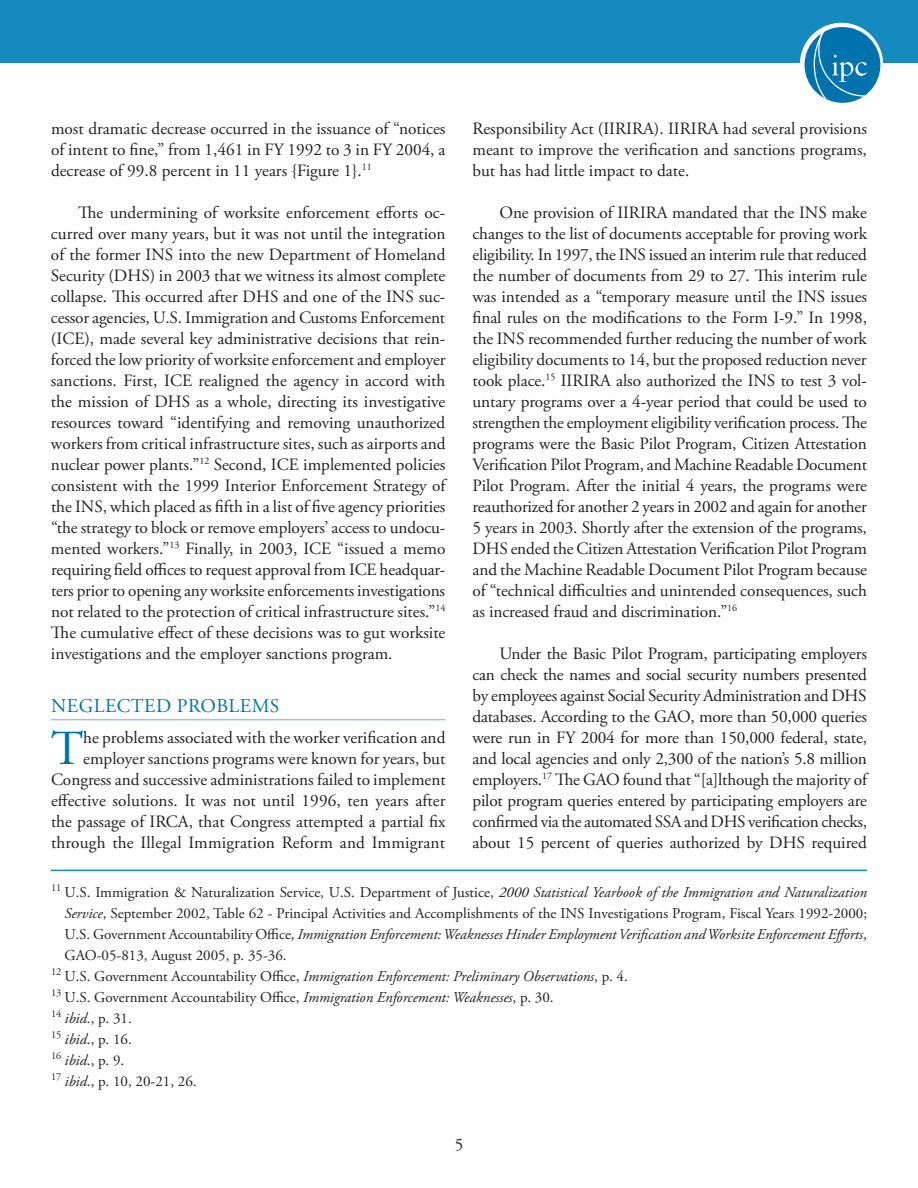
<style>
.page{position:relative;width:918px;height:1188px;background:#fff}
.page>*{position:absolute;margin:0;border:0;box-sizing:border-box;transform-origin:0 0}
.t1{font:48.9px "Adobe Garamond";color:#0073ae}
.t2{font:19.5px "Adobe Garamond Pro";letter-spacing:.025em;color:#0073ae}
.t3{font:17.25px/21px "Adobe Garamond Pro";color:#231f20;text-align:justify}
.t4{font:15px "Adobe Garamond Pro";color:#231f20}
.t5{font:italic 15px "Adobe Garamond Pro";letter-spacing:-.005em;color:#231f20}
.s1{font-style:italic}
.s2{font-style:normal}
</style>
<div class="page">
<div style="left:0;top:0;width:918px;height:62px;background:#148abf"></div>
<svg style="left:800px;top:23px;width:83px;height:83px"></svg>
<div style="left:805px;top:27px;width:75px;height:76px;background:#0073ae;border-radius:50%"></div>
<svg style="left:813px;top:29px;width:54px;height:73px"></svg>
<hr style="left:51px;top:719px;width:395px;height:1px;background:#a2c5e2">
<hr style="left:51px;top:870px;width:816px;height:1px;background:#148abf">
<p class="t3" style="left:51px;top:119px;width:396px">most dramatic decrease occurred in the issuance of “notices of intent to fine,” from 1,461 in FY 1992 to 3 in FY 2004, a decrease of 99.8 percent in 11 years {Figure 1}.<sup>11</sup></p>
<p class="t3" style="left:51px;top:203px;width:396px;text-indent:27px">The undermining of worksite enforcement efforts oc&shy;curred over many years, but it was not until the integration of the former INS into the new Department of Homeland Security (DHS) in 2003 that we witness its almost complete collapse. This occurred after DHS and one of the INS suc&shy;cessor agencies, U.S. Immigration and Customs Enforcement (ICE), made several key administrative decisions that rein&shy;forced the low priority of worksite enforcement and employer sanctions. First, ICE realigned the agency in accord with the mission of DHS as a whole, directing its investigative resources toward “identifying and removing unauthorized workers from critical infrastructure sites, such as airports and nuclear power plants.”<sup>12</sup> Second, ICE implemented policies consistent with the 1999 Interior Enforcement Strategy of the INS, which placed as fifth in a list of five agency priorities “the strategy to block or remove employers’ access to undocu&shy;mented workers.”<sup>13</sup> Finally, in 2003, ICE “issued a memo requiring field offices to request approval from ICE headquar&shy;ters prior to opening any worksite enforcements investigations not related to the protection of critical infrastructure sites.”<sup>14<br></sup>The cumulative effect of these decisions was to gut worksite investigations and the employer sanctions program.</p>
<p class="t2" style="left:51px;top:694px;width:230px">NEGLECTED PROBLEMS</p>
<h1 class="t1" style="left:51px;top:722px;width:34px">T</h1>
<p class="t3" style="left:472px;top:119px;width:396px">Responsibility Act (IIRIRA). IIRIRA had several provisions meant to improve the verification and sanctions programs, but has had little impact to date.</p>
<p class="t3" style="left:472px;top:203px;width:396px;text-indent:27px">One provision of IIRIRA mandated that the INS make changes to the list of documents acceptable for proving work eligibility. In 1997, the INS issued an interim rule that reduced the number of documents from 29 to 27. This interim rule was intended as a “temporary measure until the INS issues final rules on the modifications to the Form I-9.” In 1998, the INS recommended further reducing the number of work eligibility documents to 14, but the proposed reduction never took place.<sup>15</sup> IIRIRA also authorized the INS to test 3 vol&shy;untary programs over a 4-year period that could be used to strengthen the employment eligibility verification process. The programs were the Basic Pilot Program, Citizen Attestation Verification Pilot Program, and Machine Readable Document Pilot Program. After the initial 4 years, the programs were reauthorized for another 2 years in 2002 and again for another 5 years in 2003. Shortly after the extension of the programs, DHS ended the Citizen Attestation Verification Pilot Program and the Machine Readable Document Pilot Program because of “technical difficulties and unintended consequences, such as increased fraud and discrimination.”<sup>16</sup></p>
<p class="t3" style="left:472px;top:644px;width:396px;text-indent:27px">Under the Basic Pilot Program, participating employers can check the names and social security numbers presented by employees against Social Security Administration and DHS databases. According to the GAO, more than 50,000 queries were run in FY 2004 for more than 150,000 federal, state, and local agencies and only 2,300 of the nation’s 5.8 million employers.<sup>17</sup> The GAO found that “[a]lthough the majority of pilot program queries entered by participating employers are confirmed via the automated SSA and DHS verification checks, about 15 percent of queries authorized by DHS required</p>
<p class="t4" style="left:51px;top:883px;width:817px"><sup>11</sup> U.S. Immigration &amp; Naturalization Service, U.S. Department of Justice, <span class="s1">2000 Statistical Yearbook of the Immigration and Naturalization</span></p>
<p class="t4" style="left:65px;top:904px;width:804px"><span class="s1">Service</span>, September 2002, Table 62 - Principal Activities and Accomplishments of the INS Investigations Program, Fiscal Years 1992-2000;</p>
<p class="t5" style="left:65px;top:925px;width:804px"><span class="s2">U.S. Government Accountability Office,</span> Immigration Enforcement: Weaknesses Hinder Employment Verification and Worksite Enforcement Efforts<span class="s2">,</span></p>
<p class="t4" style="left:64px;top:946px;width:224px">GAO-05-813, August 2005, p. 35-36.</p>
<p class="t5" style="left:51px;top:967px;width:578px"><sup>12</sup> <span class="s2">U.S. Government Accountability Office,</span> Immigration Enforcement: Preliminary Observations<span class="s2">, p. 4.</span></p>
<p class="t4" style="left:51px;top:988px;width:504px"><sup>13</sup> U.S. Government Accountability Office, <span class="s1">Immigration Enforcement: Weaknesses</span>, p. 30.</p>
<p class="t4" style="left:51px;top:1009px;width:82px"><sup>14</sup> <span class="s1">ibid</span>., p. 31.</p>
<p class="t4" style="left:51px;top:1030px;width:82px"><sup>15</sup> <span class="s1">ibid</span>., p. 16.</p>
<p class="t4" style="left:51px;top:1051px;width:75px"><sup>16</sup> <span class="s1">ibid</span>., p. 9.</p>
<p class="t4" style="left:51px;top:1072px;width:147px"><sup>17</sup> <span class="s1">ibid</span>., p. 10, 20-21, 26.</p>
<p class="t3" style="left:51px;top:728px;width:396px;text-align:right">he problems associated with the worker verification and employer sanctions programs were known for years, but Congress and successive administrations failed to implement effective solutions. It was not until 1996, ten years after the passage of IRCA, that Congress attempted a partial fix through the Illegal Immigration Reform and Immigrant</p>
<p class="t3" style="left:455px;top:1134px;width:10px">5</p>
</div>
